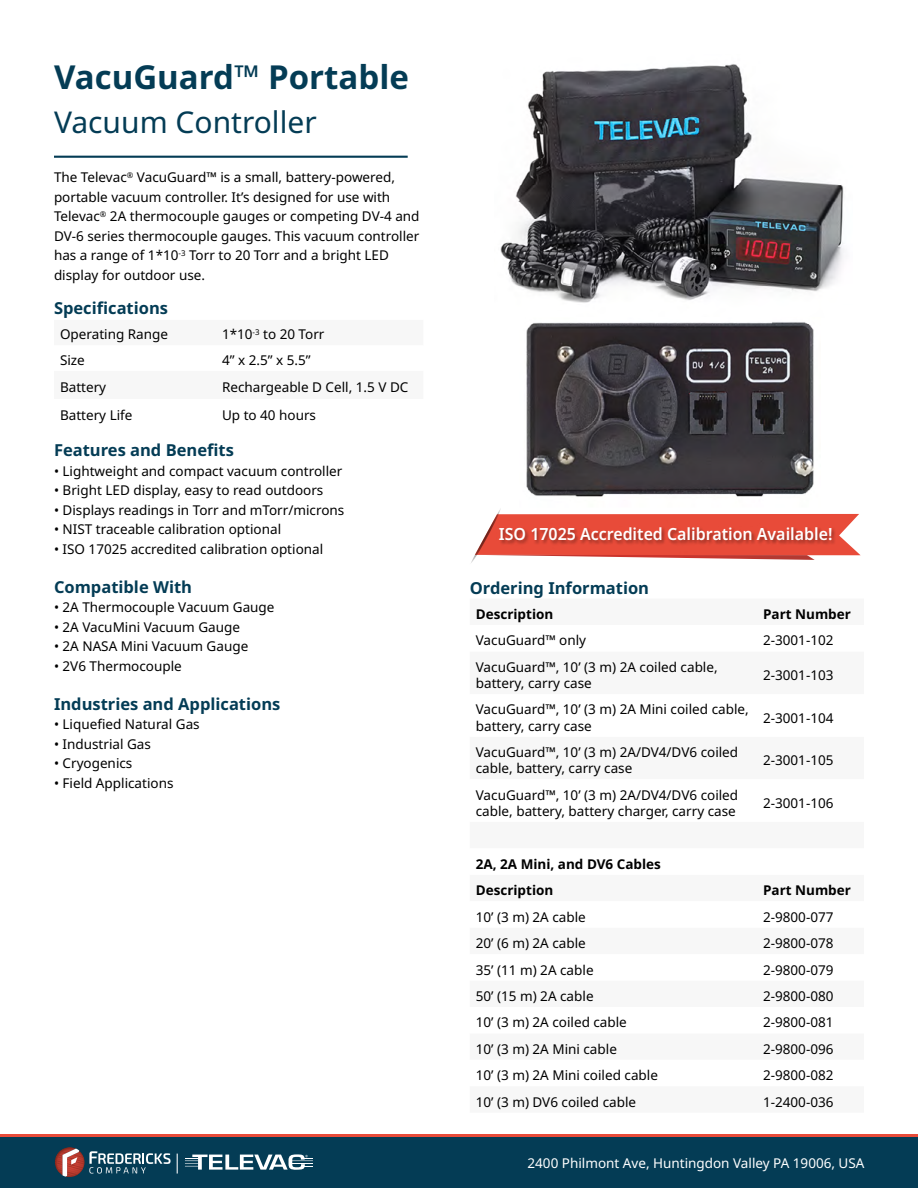
<style>
.page{position:relative;width:918px;height:1188px;background:#fff}
.page>*{position:absolute;margin:0;border:0;box-sizing:border-box;transform-origin:0 0}
.t1{font:700 33px "Noto Sans";color:#043c55}
.t2{font:30px "Noto Sans";color:#043c55}
.t3{font:600 16.8px "Noto Sans";color:#fff;scale:.95 1}
.t4{font:700 16.5px "Noto Sans";color:#043c55}
.t5{font:13.5px/19.5px "Noto Sans";color:#000}
.t6{font:700 13.5px/26.4px "Noto Sans";color:#000}
.t7{font:13.5px "Noto Sans";color:#fff}
</style>
<div class="page">
<div style="left:0;top:1137px;width:918px;height:51px;background:#043c55"></div>
<svg style="left:185px;top:1154px;width:128px;height:16px"></svg>
<svg style="left:55px;top:1147px;width:116px;height:30px"></svg>
<svg style="left:177px;top:1154px;width:1px;height:20px"></svg>
<hr style="left:0;top:1134px;width:918px;height:3px;background:#e84b39">
<img style="left:500px;top:64px;width:344px;height:239px">
<img style="left:526px;top:322px;width:288px;height:175px">
<hr style="left:54px;top:156px;width:354px;height:2px;background:#043c55">
<svg style="left:471px;top:509px;width:390px;height:54px"></svg>
<img style="left:496px;top:520px;width:365px;height:33px">
<h1 class="t1" style="left:54px;top:59px;width:357px">VacuGuard™ Portable</h1>
<h2 class="t2" style="left:54px;top:105px;width:264px">Vacuum Controller</h2>
<p class="t5" style="left:54px;top:168px;width:367px">The Televac<sup>®</sup> VacuGuard™ is a small, battery-powered, portable vacuum controller. It’s designed for use with Televac<sup>®</sup> 2A thermocouple gauges or competing DV-4 and DV-6 series thermocouple gauges. This vacuum controller has a range of 1*10<sup>-3</sup> Torr to 20 Torr and a bright LED display for outdoor use.</p>
<p class="t4" style="left:54px;top:299px;width:116px">Specifications</p>
<p class="t5" style="left:60px;top:325px;width:110px">Operating Range</p>
<p class="t5" style="left:222px;top:325px;width:104px">1*10<sup>-3</sup> to 20 Torr</p>
<p class="t5" style="left:60px;top:350px;width:26px">Size</p>
<p class="t5" style="left:222px;top:350px;width:90px">4” x 2.5” x 5.5”</p>
<p class="t5" style="left:60px;top:377px;width:48px">Battery</p>
<p class="t5" style="left:222px;top:377px;width:188px">Rechargeable D Cell, 1.5 V DC</p>
<p class="t5" style="left:60px;top:405px;width:74px">Battery Life</p>
<p class="t5" style="left:222px;top:405px;width:96px">Up to 40 hours</p>
<p class="t4" style="left:54px;top:441px;width:181px">Features and Benefits</p>
<p class="t5" style="left:54px;top:461px;width:290px">• Lightweight and compact vacuum controller</p>
<p class="t5" style="left:54px;top:481px;width:271px">• Bright LED display, easy to read outdoors</p>
<p class="t5" style="left:54px;top:500px;width:292px">• Displays readings in Torr and mTorr/microns</p>
<p class="t5" style="left:54px;top:520px;width:229px">• NIST traceable calibration optional</p>
<p class="t5" style="left:54px;top:539px;width:271px">• ISO 17025 accredited calibration optional</p>
<p class="t4" style="left:54px;top:577px;width:140px">Compatible With</p>
<p class="t5" style="left:54px;top:598px;width:222px">• 2A Thermocouple Vacuum Gauge</p>
<p class="t5" style="left:54px;top:617px;width:188px">• 2A VacuMini Vacuum Gauge</p>
<p class="t5" style="left:54px;top:637px;width:196px">• 2A NASA Mini Vacuum Gauge</p>
<p class="t5" style="left:54px;top:656px;width:129px">• 2V6 Thermocouple</p>
<p class="t4" style="left:54px;top:694px;width:228px">Industries and Applications</p>
<p class="t5" style="left:54px;top:715px;width:147px">• Liquefied Natural Gas</p>
<p class="t5" style="left:54px;top:734px;width:98px">• Industrial Gas</p>
<p class="t5" style="left:54px;top:754px;width:80px">• Cryogenics</p>
<p class="t5" style="left:54px;top:773px;width:121px">• Field Applications</p>
<p class="t3" style="left:499px;top:525px;width:353px">ISO 17025 Accredited Calibration Available!</p>
<p class="t4" style="left:470px;top:578px;width:181px">Ordering Information</p>
<p class="t6" style="left:476px;top:601px;width:79px">Description</p>
<p class="t6" style="left:763px;top:601px;width:89px">Part Number</p>
<p class="t5" style="left:476px;top:631px;width:112px">VacuGuard™ only</p>
<p class="t5" style="left:763px;top:631px;width:72px">2-3001-102</p>
<p class="t5" style="left:476px;top:659px;width:243px;line-height:16.2px">VacuGuard™, 10’ (3 m) 2A coiled cable, battery, carry case</p>
<p class="t5" style="left:763px;top:666px;width:72px">2-3001-103</p>
<p class="t5" style="left:476px;top:702px;width:274px;line-height:16.2px">VacuGuard™, 10’ (3 m) 2A Mini coiled cable, battery, carry case</p>
<p class="t5" style="left:763px;top:708px;width:72px">2-3001-104</p>
<p class="t5" style="left:476px;top:744px;width:264px;line-height:16.2px">VacuGuard™, 10’ (3 m) 2A/DV4/DV6 coiled cable, battery, carry case</p>
<p class="t5" style="left:763px;top:751px;width:72px">2-3001-105</p>
<p class="t5" style="left:476px;top:787px;width:264px;line-height:16.2px">VacuGuard™, 10’ (3 m) 2A/DV4/DV6 coiled cable, battery, battery charger, carry case</p>
<p class="t5" style="left:763px;top:793px;width:72px">2-3001-106</p>
<p class="t6" style="left:476px;top:851px;width:187px">2A, 2A Mini, and DV6 Cables<br>Description</p>
<p class="t6" style="left:763px;top:877px;width:89px">Part Number</p>
<p class="t5" style="left:476px;top:907px;width:112px">10’ (3 m) 2A cable</p>
<p class="t5" style="left:763px;top:907px;width:72px">2-9800-077</p>
<p class="t5" style="left:476px;top:934px;width:112px">20’ (6 m) 2A cable</p>
<p class="t5" style="left:763px;top:934px;width:72px">2-9800-078</p>
<p class="t5" style="left:476px;top:960px;width:119px">35’ (11 m) 2A cable</p>
<p class="t5" style="left:763px;top:960px;width:72px">2-9800-079</p>
<p class="t5" style="left:476px;top:987px;width:119px">50’ (15 m) 2A cable</p>
<p class="t5" style="left:763px;top:987px;width:72px">2-9800-080</p>
<p class="t5" style="left:476px;top:1013px;width:153px">10’ (3 m) 2A coiled cable</p>
<p class="t5" style="left:763px;top:1013px;width:72px">2-9800-081</p>
<p class="t5" style="left:476px;top:1039px;width:143px">10’ (3 m) 2A Mini cable</p>
<p class="t5" style="left:763px;top:1039px;width:72px">2-9800-096</p>
<p class="t5" style="left:476px;top:1066px;width:184px">10’ (3 m) 2A Mini coiled cable</p>
<p class="t5" style="left:763px;top:1066px;width:72px">2-9800-082</p>
<p class="t5" style="left:476px;top:1092px;width:162px">10’ (3 m) DV6 coiled cable</p>
<p class="t5" style="left:763px;top:1092px;width:72px">1-2400-036</p>
<p class="t7" style="left:528px;top:1155px;width:339px">2400 Philmont Ave, Huntingdon Valley PA 19006, USA</p>
</div>
